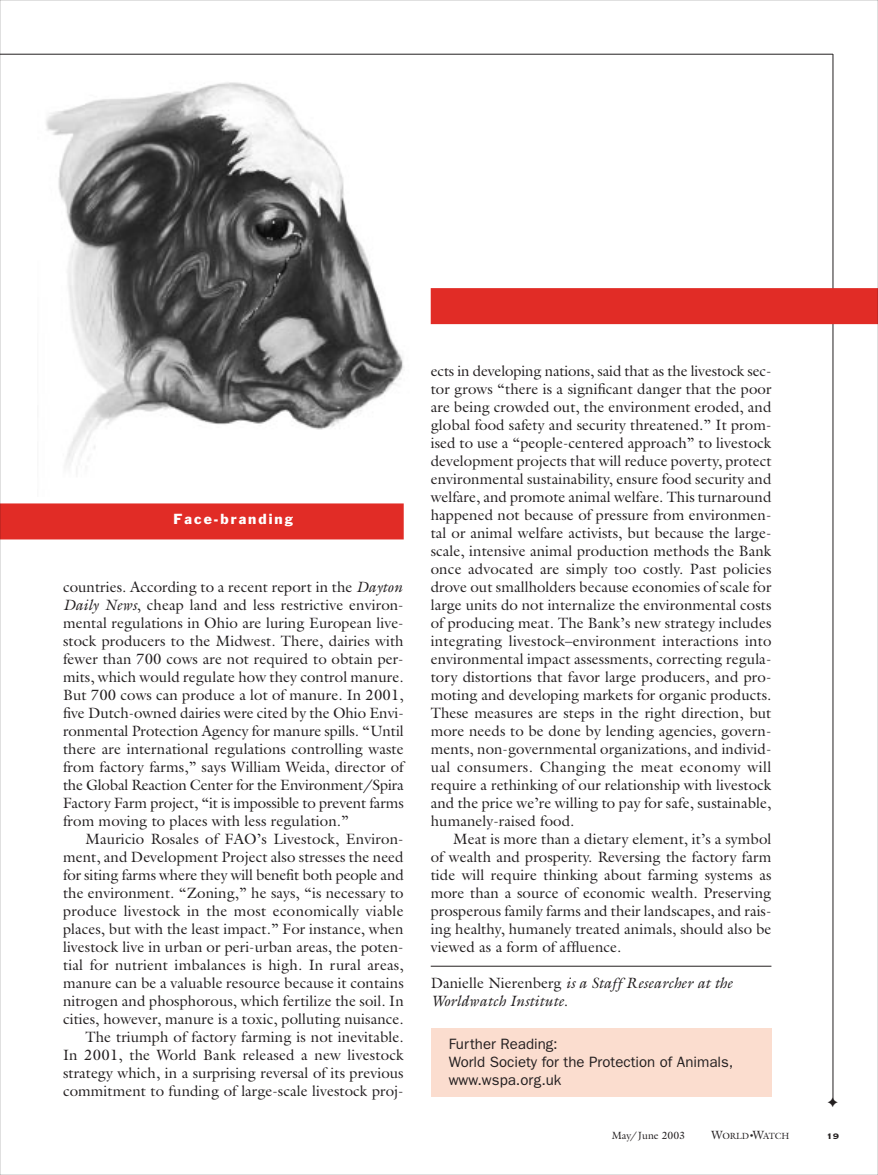
<style>
.page{position:relative;width:878px;height:1175px;background:#fff}
.page>*{position:absolute;margin:0;border:0;box-sizing:border-box;transform-origin:0 0}
.t1{font:15px/18px "Galliard";letter-spacing:.005em;color:#231f20;text-align:justify}
.t2{font:15px/18px "Franklin Gothic";color:#231f20}
.t3{font:italic 15px/18px "Galliard";letter-spacing:.005em;color:#231f20}
.t4{font:13.5px "Franklin Gothic";letter-spacing:.15em;color:#fff}
.t5{font:10.5px "Galliard";color:#231f20}
.t6{font:10.5px "Copperplate Thirty Three BC";color:#231f20}
.t7{font:9px "Galliard";color:#231f20}
.s1{font-style:italic}
.s2{font-style:normal}
.s3{font-size:12px}
.s4{font-size:7.5px}
</style>
<div class="page">
<hr style="left:832px;top:54px;width:1px;height:1048px;background:#231f20">
<hr style="left:430px;top:966px;width:341px;height:1px;background:#231f20">
<hr style="left:0;top:54px;width:832px;height:1px;background:#231f20">
<div style="left:430px;top:1028px;width:341px;height:68px;background:#fbddcf"></div>
<img style="left:46px;top:82px;width:358px;height:383px">
<div style="left:0;top:503px;width:404px;height:36px;background:#e12c26"></div>
<div style="left:430px;top:288px;width:448px;height:36px;background:#e12c26"></div>
<svg style="left:832px;top:1097px;width:2px;height:6px"></svg>
<p class="t4" style="left:173px;top:514px;width:121px">Face-branding</p>
<p class="t1" style="left:63px;top:579px;width:342px">countries. According to a recent report in the <span class="s1">Dayton Daily News</span>, cheap land and less restrictive environ&shy;mental regulations in Ohio are luring European live&shy;stock producers to the Midwest. There, dairies with fewer than 700 cows are not required to obtain per&shy;mits, which would regulate how they control manure.<br>But 700 cows can produce a lot of manure. In 2001, five Dutch-owned dairies were cited by the Ohio Envi&shy;ronmental Protection Agency for manure spills. “Until there are international regulations controlling waste from factory farms,” says William Weida, director of the Global Reaction Center for the Environment/Spira Factory Farm project, “it is impossible to prevent farms from moving to places with less regulation.”</p>
<p class="t1" style="left:63px;top:831px;width:342px;text-align:right">Mauricio Rosales of FAO’s Livestock, Environ&shy;ment, and Development Project also stresses the need for siting farms where they will benefit both people and the environment. “Zoning,” he says, “is necessary to produce livestock in the most economically viable places, but with the least impact.” For instance, when livestock live in urban or peri-urban areas, the poten&shy;tial for nutrient imbalances is high. In rural areas, manure can be a valuable resource because it contains nitrogen and phosphorous, which fertilize the soil. In cities, however, manure is a toxic, polluting nuisance.<br>The triumph of factory farming is not inevitable.<br>In 2001, the World Bank released a new livestock strategy which, in a surprising reversal of its previous commitment to funding of large-scale livestock proj-</p>
<p class="t1" style="left:430px;top:363px;width:342px">ects in developing nations, said that as the livestock sec&shy;tor grows “there is a significant danger that the poor are being crowded out, the environment eroded, and global food safety and security threatened.” It prom&shy;ised to use a “people-centered approach” to livestock development projects that will reduce poverty, protect environmental sustainability, ensure food security and welfare, and promote animal welfare. This turnaround happened not because of pressure from environmen&shy;tal or animal welfare activists, but because the large&shy;scale, intensive animal production methods the Bank once advocated are simply too costly. Past policies drove out smallholders because economies of scale for large units do not internalize the environmental costs of producing meat. The Bank’s new strategy includes integrating livestock–environment interactions into environmental impact assessments, correcting regula&shy;tory distortions that favor large producers, and pro&shy;moting and developing markets for organic products.<br>These measures are steps in the right direction, but more needs to be done by lending agencies, govern&shy;ments, non-governmental organizations, and individ&shy;ual consumers. Changing the meat economy will require a rethinking of our relationship with livestock and the price we’re willing to pay for safe, sustainable, humanely-raised food.</p>
<p class="t1" style="left:430px;top:831px;width:342px;text-indent:22px">Meat is more than a dietary element, it’s a symbol of wealth and prosperity. Reversing the factory farm tide will require thinking about farming systems as more than a source of economic wealth. Preserving prosperous family farms and their landscapes, and rais&shy;ing healthy, humanely treated animals, should also be viewed as a form of affluence.</p>
<p class="t3" style="left:430px;top:975px;width:303px"><span class="s2">Danielle Nierenberg</span> is a Staff Researcher at the<br>Worldwatch Institute.</p>
<p class="t2" style="left:448px;top:1035px;width:286px">Further Reading:<br>World Society for the Protection of Animals, www.wspa.org.uk</p>
<p class="t5" style="left:611px;top:1131px;width:75px">May/June 2003</p>
<p class="t7" style="left:711px;top:1132px;width:79px"><span class="s3">W</span>ORLD<span class="s4">•</span><span class="s3">W</span>ATCH</p>
<p class="t6" style="left:826px;top:1128px;width:14px">19</p>
</div>
